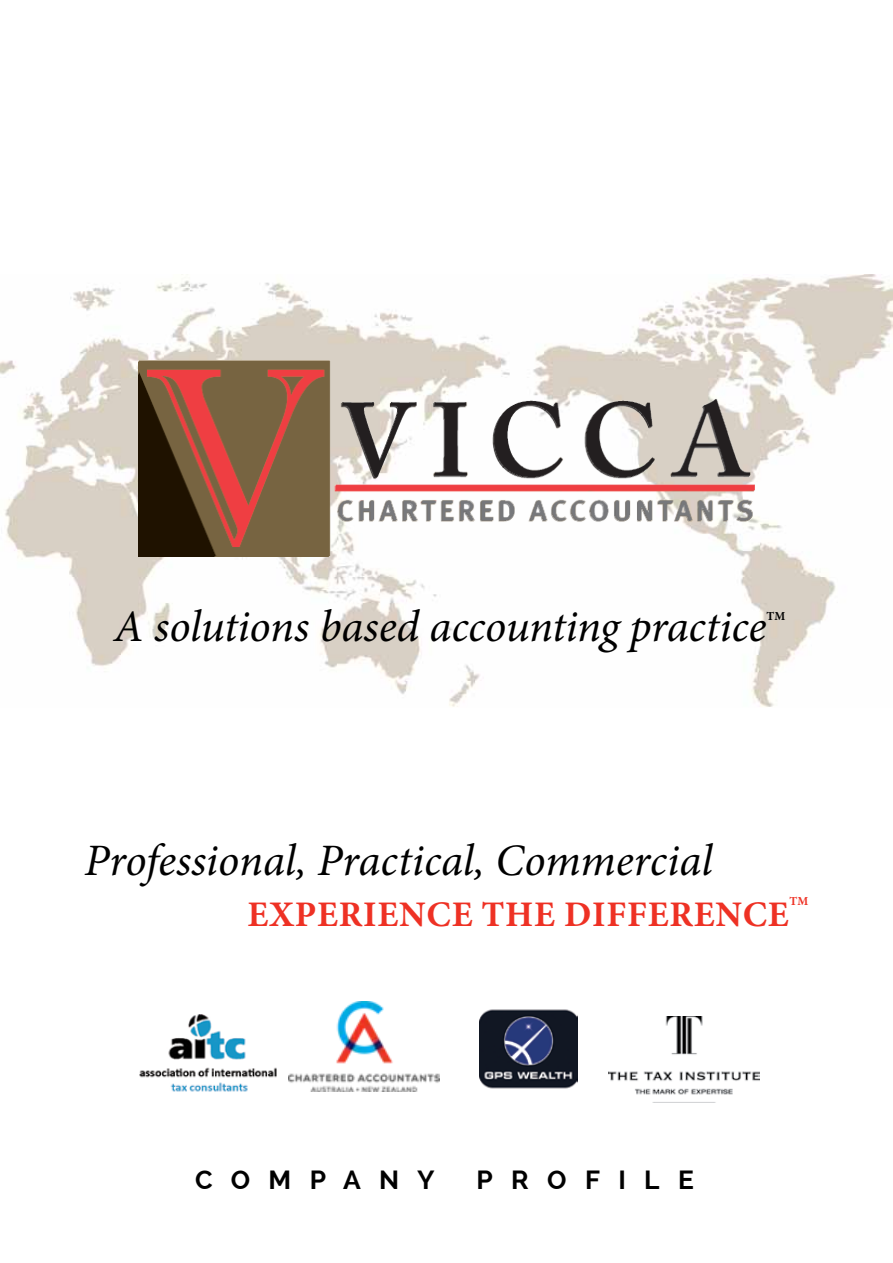
<style>
.page{position:relative;width:893px;height:1263px;background:#fff}
.page>*{position:absolute;margin:0;border:0;box-sizing:border-box;transform-origin:0 0}
.t1{font:italic 45px "Minion Pro";letter-spacing:-.005em;color:#000}
.t2{font:700 36px "Minion Pro";letter-spacing:.02em;color:#ee3124}
.t3{font:700 26.25px "Raleway";letter-spacing:.7em;color:#000}
.t4{font:700 12.3px "Minion Pro";color:#ee3124}
.t5{font:700 12.3px "Minion Pro";color:#000}
</style>
<div class="page">
<img style="left:0;top:274px;width:893px;height:433px">
<img style="left:289px;top:1001px;width:150px;height:90px">
<img style="left:480px;top:1009px;width:98px;height:80px">
<img style="left:609px;top:1016px;width:150px;height:79px">
<img style="left:139px;top:1014px;width:138px;height:78px">
<img style="left:139px;top:361px;width:625px;height:195px">
<p class="t1" style="left:114px;top:596px;width:654px">A solutions based accounting practice</p>
<p class="t5" style="left:766px;top:608px;width:20px">T M</p>
<p class="t1" style="left:84px;top:830px;width:629px">Professional, Practical, Commercial</p>
<p class="t4" style="left:789px;top:892px;width:20px">T M</p>
<p class="t2" style="left:248px;top:889px;width:541px">EXPERIENCE THE DIFFERENCE</p>
<p class="t3" style="left:195px;top:1165px;width:241px">COMPANY</p>
<p class="t3" style="left:477px;top:1165px;width:219px">PROFILE</p>
</div>
